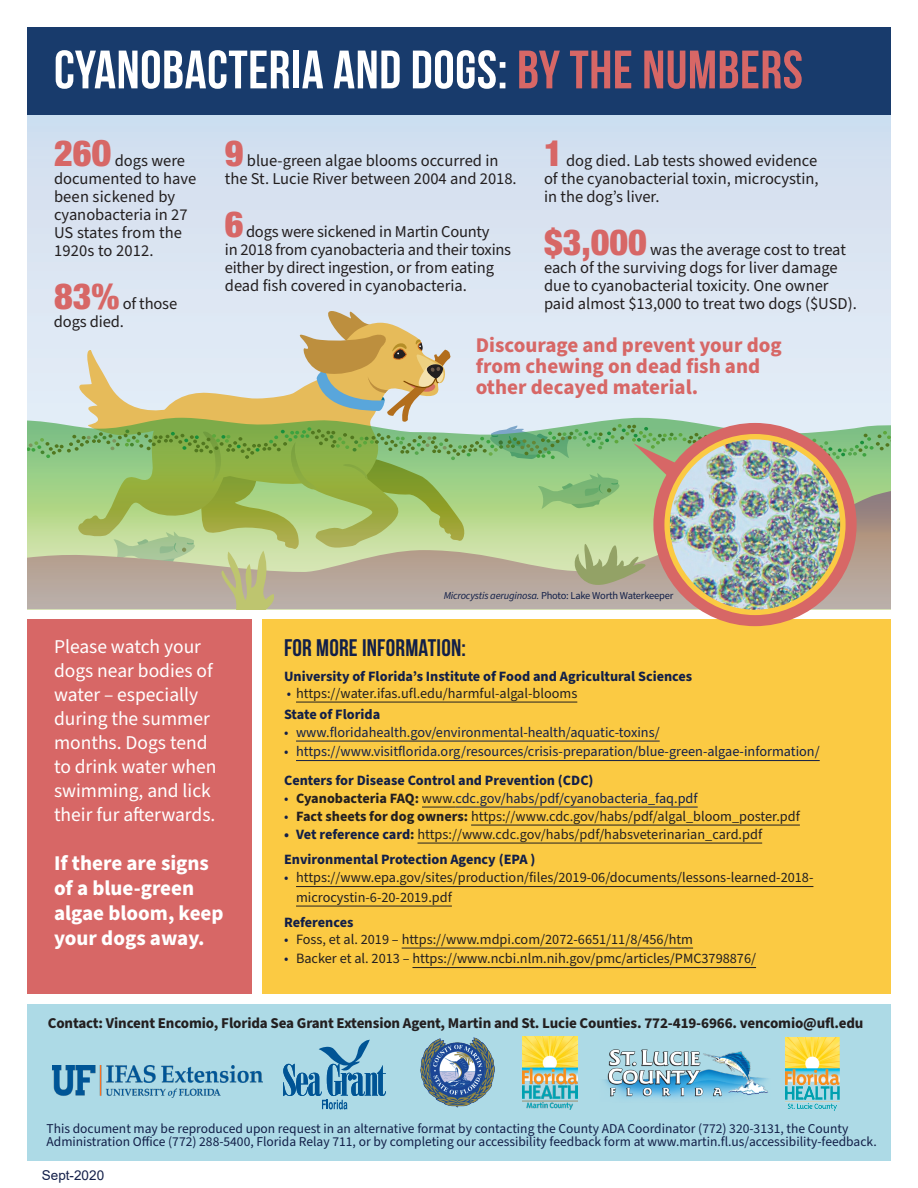
<style>
.page{position:relative;width:918px;height:1188px;background:#fff}
.page>*{position:absolute;margin:0;border:0;box-sizing:border-box;transform-origin:0 0}
.t1{font:700 54px "Bebas Neue";letter-spacing:.01em;color:#fff}
.t2{font:700 24px "Bebas Neue";letter-spacing:.01em;color:#121f48}
.t3{font:700 21px/21px "Source Sans Pro";color:#d76766}
.t4{font:700 21px/25.2px "Source Sans Pro";color:#fff}
.t5{font:19.5px/24px "Source Sans Pro";color:#fff}
.t6{font:16.5px/18px "Source Sans Pro";color:#231f20}
.t7{font:700 15px "Source Sans Pro";letter-spacing:-.01em;color:#231f20}
.t8{font:14.25px/21px "Source Sans Pro";color:#231f20}
.t9{font:14.25px "Source Sans Pro";color:#121f48}
.t10{font:700 14.25px "Source Sans Pro";color:#121f48}
.t11{font:13.5px/13.5px "Source Sans Pro";color:#121f48}
.t12{font:13.5px "Arial";color:#14204a}
.t13{font:10.5px "Source Sans Pro";letter-spacing:-.02em;color:#121f48}
.s1{color:#d76766}
.s2{font-family:"Helvetica Neue LT Std";font-weight:900;font-stretch:condensed;font-size:36px;color:#d76766}
.s3{font-style:italic}
.s4{color:#121f48}
.s5{font-weight:700;color:#121f48}
.s6{font-weight:700;color:#231f20}
.s7{color:#231f20}
.s8{font-weight:700}
</style>
<div class="page">
<div style="left:27px;top:1004px;width:864px;height:157px;background:#addae6"></div>
<div style="left:27px;top:40px;width:864px;height:569px;background:linear-gradient(to right,#d7e2f1,#d7e2f1)"></div>
<div style="left:27px;top:27px;width:864px;height:88px;background:#183b6c"></div>
<div style="left:27px;top:619px;width:225px;height:375px;background:#d76766"></div>
<div style="left:262px;top:619px;width:629px;height:375px;background:#fbca43"></div>
<hr style="left:296px;top:702px;width:281px;height:1px;background:#231f20">
<hr style="left:296px;top:741px;width:364px;height:1px;background:#121f48">
<hr style="left:296px;top:760px;width:524px;height:1px;background:#121f48">
<hr style="left:422px;top:807px;width:34px;height:1px;background:#231f20">
<hr style="left:456px;top:807px;width:242px;height:1px;background:#121f48">
<hr style="left:471px;top:825px;width:329px;height:1px;background:#231f20">
<hr style="left:418px;top:843px;width:344px;height:1px;background:#231f20">
<hr style="left:296px;top:886px;width:517px;height:1px;background:#231f20">
<hr style="left:296px;top:906px;width:156px;height:1px;background:#231f20">
<hr style="left:402px;top:948px;width:291px;height:1px;background:#231f20">
<hr style="left:412px;top:967px;width:344px;height:1px;background:#231f20">
<svg style="left:283px;top:1040px;width:103px;height:69px"></svg>
<img style="left:53px;top:1066px;width:210px;height:31px">
<img style="left:604px;top:1049px;width:164px;height:50px">
<img style="left:420px;top:1038px;width:75px;height:70px">
<svg style="left:653px;top:423px;width:204px;height:203px"></svg>
<img style="left:27px;top:308px;width:864px;height:301px">
<img style="left:523px;top:1037px;width:54px;height:72px">
<img style="left:785px;top:1038px;width:54px;height:72px">
<p class="t1" style="left:54px;top:40px;width:750px">CYANOBACTERIA AND DOGS: <span class="s1">BY THE NUMBERS</span></p>
<p class="t6" style="left:54px;top:152px;width:144px"><span class="s2">26O</span> dogs were documented to have been sickened by cyanobacteria in 27<br>US states from the<br>1920s to 2012.</p>
<p class="t6" style="left:54px;top:295px;width:125px"><span class="s2">83%</span> of those</p>
<p class="t6" style="left:54px;top:313px;width:71px">dogs died.</p>
<p class="t6" style="left:225px;top:152px;width:293px"><span class="s2">9</span> blue-green algae blooms occurred in the St. Lucie River between 2004 and 2018.</p>
<p class="t6" style="left:225px;top:223px;width:288px"><span class="s2">6</span> dogs were sickened in Martin County<br>in 2018 from cyanobacteria and their toxins either by direct ingestion, or from eating dead fish covered in cyanobacteria.</p>
<p class="t6" style="left:544px;top:152px;width:276px;text-align:justify"><span class="s2">1</span> dog died. Lab tests showed evidence of the cyanobacterial toxin, microcystin, in the dog’s liver.</p>
<p class="t6" style="left:544px;top:241px;width:303px"><span class="s2">$3,000</span> was the average cost to treat each of the surviving dogs for liver damage due to cyanobacterial toxicity. One owner</p>
<p class="t6" style="left:544px;top:295px;width:314px">paid almost $13,000 to treat two dogs ($USD).</p>
<p class="t3" style="left:476px;top:335px;width:307px">Discourage and prevent your dog from chewing on dead fish and other decayed material.</p>
<p class="t13" style="left:444px;top:589px;width:231px"><span class="s3">Microcystis aeruginosa.</span> Photo: Lake Worth Waterkeeper</p>
<p class="t5" style="left:54px;top:635px;width:164px">Please watch your dogs near bodies of water – especially during the summer months. Dogs tend to drink water when swimming, and lick their fur afterwards.</p>
<p class="t4" style="left:54px;top:851px;width:171px">If there are signs of a blue-green algae bloom, keep your dogs away.</p>
<p class="t2" style="left:284px;top:634px;width:183px">FOR MORE INFORMATION:</p>
<p class="t10" style="left:284px;top:667px;width:410px">University of Florida’s Institute of Food and Agricultural Sciences</p>
<p class="t8" style="left:284px;top:683px;width:295px"><span class="s4">•</span> https://water.ifas.ufl.edu/harmful-algal-blooms<br><span class="s5">State of Florida</span></p>
<p class="t9" style="left:284px;top:722px;width:377px">• www.floridahealth.gov/environmental-health/aquatic-toxins/</p>
<p class="t9" style="left:284px;top:742px;width:537px">• https://www.visitflorida.org/resources/crisis-preparation/blue-green-algae-information/</p>
<p class="t10" style="left:284px;top:770px;width:311px">Centers for Disease Control and Prevention (CDC)</p>
<p class="t9" style="left:284px;top:788px;width:415px">• <span class="s6">Cyanobacteria FAQ:</span> <span class="s7">www.</span>cdc.gov/habs/pdf/cyanobacteria_faq.pdf</p>
<p class="t8" style="left:284px;top:806px;width:517px"><span class="s4">•</span> <span class="s8">Fact sheets for dog owners:</span> https://www.cdc.gov/habs/pdf/algal_bloom_poster.pdf</p>
<p class="t8" style="left:284px;top:824px;width:480px"><span class="s5">• Vet reference card</span><span class="s8">:</span> https://www.cdc.gov/habs/pdf/habsveterinarian_card.pdf</p>
<p class="t10" style="left:284px;top:850px;width:253px">Environmental Protection Agency (EPA )</p>
<p class="t8" style="left:296px;top:868px;width:519px;line-height:19.5px;text-indent:-12px"><span class="s4">•</span> https://www.epa.gov/sites/production/files/2019-06/documents/lessons-learned-2018- microcystin-6-20-2019.pdf</p>
<p class="t10" style="left:284px;top:913px;width:71px">References</p>
<p class="t8" style="left:284px;top:929px;width:411px"><span class="s4">•</span> Foss, et al. 2019 – https://www.mdpi.com/2072-6651/11/8/456/htm</p>
<p class="t8" style="left:284px;top:948px;width:474px"><span class="s4">•</span> Backer et al. 2013 – https://www.ncbi.nlm.nih.gov/pmc/articles/PMC3798876/</p>
<p class="t7" style="left:48px;top:1013px;width:817px">Contact: Vincent Encomio, Florida Sea Grant Extension Agent, Martin and St. Lucie Counties. 772-419-6966. vencomio@ufl.edu</p>
<p class="t11" style="left:46px;top:1122px;width:832px">This document may be reproduced upon request in an alternative format by contacting the County ADA Coordinator (772) 320-3131, the County<br>Administration Office (772) 288-5400, Florida Relay 711, or by completing our accessibility feedback form at www.martin.fl.us/accessibility-feedback.</p>
<p class="t12" style="left:42px;top:1166px;width:64px">Sept-2020</p>
</div>
